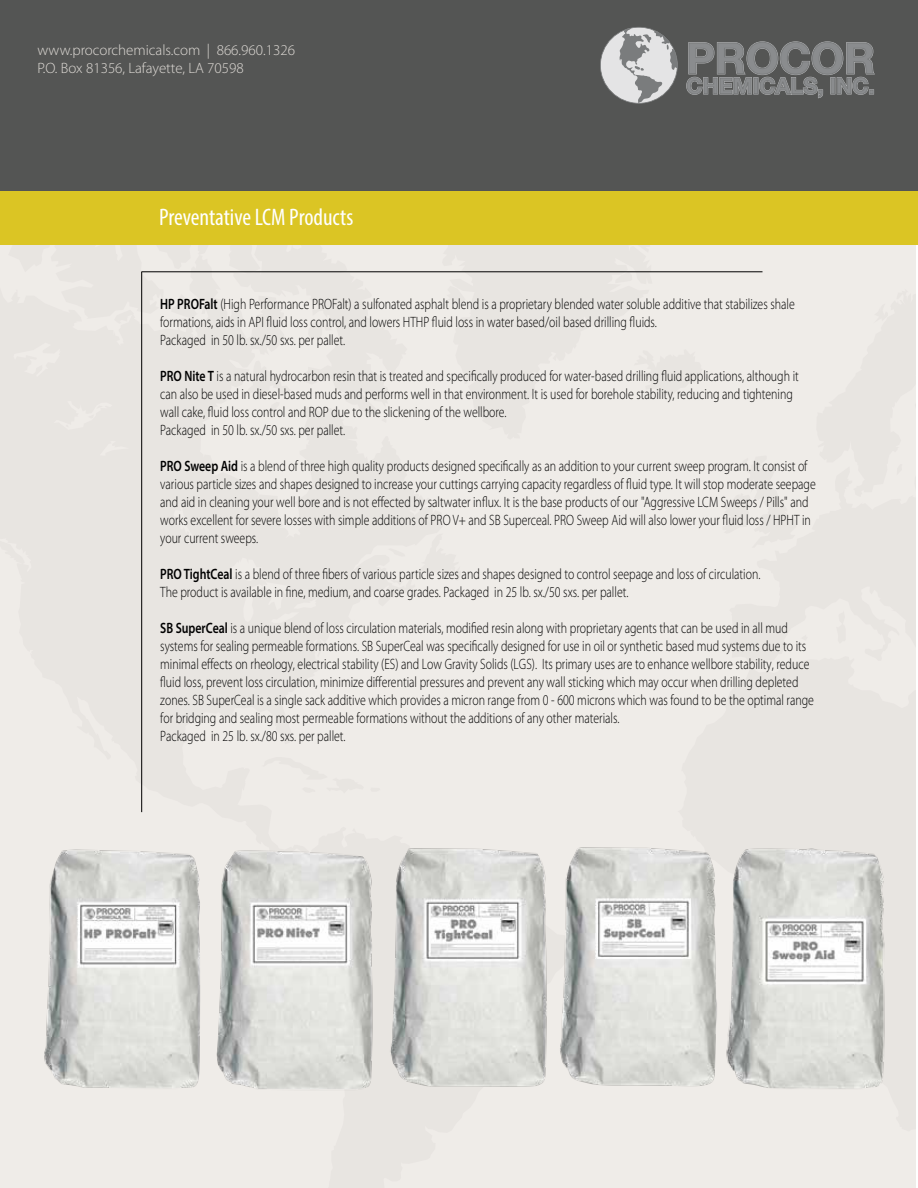
<style>
.page{position:relative;width:918px;height:1188px;background:#fff}
.page>*{position:absolute;margin:0;border:0;box-sizing:border-box;transform-origin:0 0}
.t1{font:condensed 24px "Myriad Pro";color:#fff}
.t2{font:300 15px/18px "Myriad Pro";color:#000;scale:.79 1}
.t3{font:300 15px/18px "Myriad Pro";color:#dfdbd6}
.s1{font-weight:600}
</style>
<div class="page">
<div style="left:0;top:245px;width:915px;height:943px;background:#efece8"></div>
<svg style="left:443px;top:271px;width:260px;height:1px"></svg>
<div style="left:0;top:0;width:918px;height:191px;background:#545554"></div>
<div style="left:0;top:191px;width:918px;height:54px;background:#dbc524"></div>
<svg style="left:686px;top:41px;width:189px;height:58px"></svg>
<svg style="left:600px;top:27px;width:78px;height:77px"></svg>
<hr style="left:141px;top:272px;width:1px;height:540px;background:#000">
<hr style="left:142px;top:272px;width:621px;height:1px;background:#000">
<img style="left:44px;top:847px;width:841px;height:244px">
<p class="t3" style="left:38px;top:41px;width:259px">www.procorchemicals.com | 866.960.1326<br>P.O. Box 81356, Lafayette, LA 70598</p>
<h1 class="t1" style="left:159px;top:202px;width:196px">Preventative LCM Products</h1>
<p class="t2" style="left:160px;top:296px;width:805px"><span class="s1">HP PROFalt</span> (High Performance PROFalt) a sulfonated asphalt blend is a proprietary blended water soluble additive that stabilizes shale formations, aids in API fluid loss control, and lowers HTHP fluid loss in water based/oil based drilling fluids.<br>Packaged in 50 lb. sx./50 sxs. per pallet.</p>
<p class="t2" style="left:160px;top:368px;width:810px"><span class="s1">PRO Nite T</span> is a natural hydrocarbon resin that is treated and specifically produced for water-based drilling fluid applications, although it can also be used in diesel-based muds and performs well in that environment. It is used for borehole stability, reducing and tightening wall cake, fluid loss control and ROP due to the slickening of the wellbore.<br>Packaged in 50 lb. sx./50 sxs. per pallet.</p>
<p class="t2" style="left:160px;top:458px;width:831px"><span class="s1">PRO Sweep Aid</span> is a blend of three high quality products designed specifically as an addition to your current sweep program. It consist of various particle sizes and shapes designed to increase your cuttings carrying capacity regardless of fluid type. It will stop moderate seepage and aid in cleaning your well bore and is not effected by saltwater influx. It is the base products of our "Aggressive LCM Sweeps / Pills" and works excellent for severe losses with simple additions of PRO V+ and SB Superceal. PRO Sweep Aid will also lower your fluid loss / HPHT in your current sweeps.</p>
<p class="t2" style="left:160px;top:566px;width:761px"><span class="s1">PRO TightCeal</span> is a blend of three fibers of various particle sizes and shapes designed to control seepage and loss of circulation.<br>The product is available in fine, medium, and coarse grades. Packaged in 25 lb. sx./50 sxs. per pallet.</p>
<p class="t2" style="left:160px;top:620px;width:829px"><span class="s1">SB SuperCeal</span> is a unique blend of loss circulation materials, modified resin along with proprietary agents that can be used in all mud systems for sealing permeable formations. SB SuperCeal was specifically designed for use in oil or synthetic based mud systems due to its minimal effects on rheology, electrical stability (ES) and Low Gravity Solids (LGS). Its primary uses are to enhance wellbore stability, reduce fluid loss, prevent loss circulation, minimize differential pressures and prevent any wall sticking which may occur when drilling depleted zones. SB SuperCeal is a single sack additive which provides a micron range from 0 - 600 microns which was found to be the optimal range for bridging and sealing most permeable formations without the additions of any other materials.<br>Packaged in 25 lb. sx./80 sxs. per pallet.</p>
</div>
